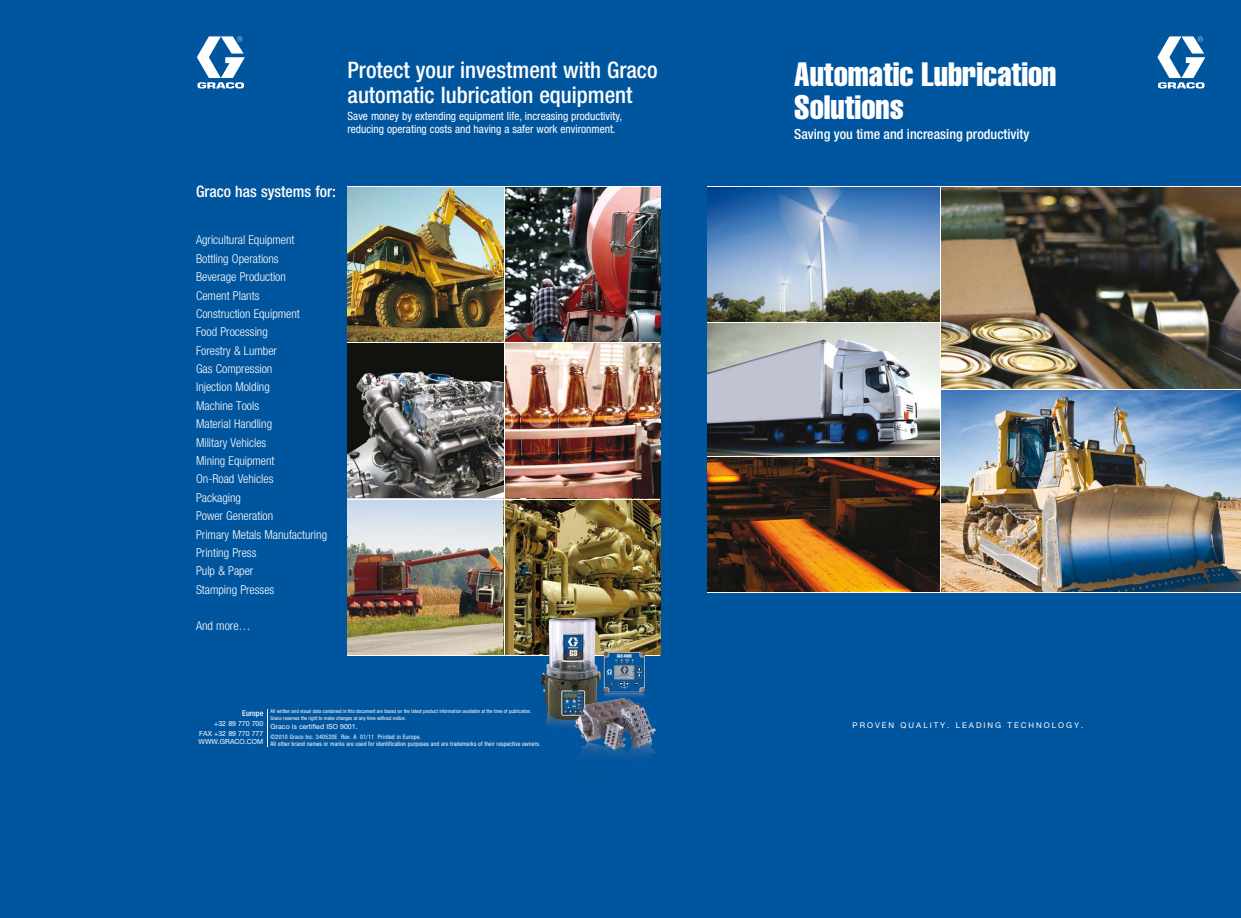
<style>
.page{position:relative;width:1241px;height:918px;background:#fff}
.page>*{position:absolute;margin:0;border:0;box-sizing:border-box;transform-origin:0 0}
.t1{font:33.25px/33.2px "Helvetica LT Std Comp";color:#fff}
.t2{font:500 condensed 22.75px/24.5px "Helvetica Neue LT Std";color:#fff}
.t3{font:500 condensed 15.75px "Helvetica Neue LT Std";color:#fff}
.t4{font:500 condensed 14px "Helvetica Neue LT Std";color:#fff}
.t5{font:300 condensed 12.25px/18.4px "Helvetica Neue LT Std";color:#fff}
.t6{font:condensed 11.38px/13.1px "Helvetica Neue LT Std";color:#fff}
.t7{font:7.88px "Helvetica Neue LT Std";letter-spacing:.25em;color:#fff}
.t8{font:500 condensed 7.88px "Helvetica Neue LT Std";color:#fff}
.t9{font:7px/9.6px "Helvetica Neue LT Std";color:#fff;text-align:right}
.t10{font:condensed 6.12px/7px "Helvetica Neue LT Std";letter-spacing:.01em;color:#fff}
.t11{font:condensed 5.25px/7px "Helvetica Neue LT Std";color:#fff}
</style>
<div class="page">
<div style="left:0;top:0;width:1240px;height:918px;background:#00559f"></div>
<img style="left:347px;top:187px;width:313px;height:467px">
<svg style="left:1157px;top:36px;width:48px;height:52px"></svg>
<svg style="left:197px;top:36px;width:48px;height:52px"></svg>
<img style="left:707px;top:187px;width:533px;height:405px">
<hr style="left:707px;top:186px;width:533px;height:1px;background:#fff">
<hr style="left:940px;top:389px;width:300px;height:1px;background:#fff">
<hr style="left:707px;top:322px;width:233px;height:1px;background:#fff">
<hr style="left:707px;top:456px;width:233px;height:1px;background:#fff">
<hr style="left:707px;top:592px;width:533px;height:1px;background:#fff">
<hr style="left:940px;top:186px;width:1px;height:407px;background:#fff">
<hr style="left:504px;top:186px;width:1px;height:469px;background:#fff">
<hr style="left:347px;top:186px;width:313px;height:1px;background:#fff">
<hr style="left:347px;top:342px;width:313px;height:1px;background:#fff">
<hr style="left:347px;top:499px;width:313px;height:1px;background:#fff">
<hr style="left:347px;top:654px;width:313px;height:1px;background:#fff">
<hr style="left:267px;top:709px;width:1px;height:38px;background:#fff">
<img style="left:603px;top:652px;width:42px;height:45px">
<img style="left:575px;top:618px;width:20px;height:47px">
<img style="left:600px;top:750px;width:24px;height:6px">
<img style="left:580px;top:750px;width:20px;height:5px">
<img style="left:574px;top:698px;width:81px;height:52px">
<h2 class="t2" style="left:347px;top:60px;width:311px">Protect your investment with Graco automatic lubrication equipment</h2>
<p class="t6" style="left:347px;top:110px;width:276px">Save money by extending equipment life, increasing productivity, reducing operating costs and having a safer work environment.</p>
<p class="t3" style="left:196px;top:186px;width:141px">Graco has systems for:</p>
<p class="t5" style="left:196px;top:232px;width:132px">Agricultural Equipment<br>Bottling Operations<br>Beverage Production<br>Cement Plants<br>Construction Equipment<br>Food Processing<br>Forestry &amp; Lumber<br>Gas Compression<br>Injection Molding<br>Machine Tools<br>Material Handling<br>Military Vehicles<br>Mining Equipment<br>On-Road Vehicles<br>Packaging<br>Power Generation<br>Primary Metals Manufacturing<br>Printing Press<br>Pulp &amp; Paper<br>Stamping Presses</p>
<p class="t5" style="left:196px;top:618px;width:56px">And more…</p>
<p class="t11" style="left:270px;top:708px;width:262px">All written and visual data contained in this document are based on the latest product information available at the time of publication.<br>Graco reserves the right to make changes at any time without notice.</p>
<p class="t10" style="left:270px;top:734px;width:271px">©2010 Graco Inc. 340520E Rev. A 01/11 Printed in Europe.<br>All other brand names or marks are used for identification purposes and are trademarks of their respective owners.</p>
<p class="t8" style="left:242px;top:711px;width:23px">Europe</p>
<p class="t9" style="left:199px;top:719px;width:66px">+32 89 770 700<br>FAX +32 89 770 777</p>
<p class="t9" style="left:198px;top:738px;width:66px">WWW.GRACO.COM</p>
<p class="t9" style="left:270px;top:723px;width:89px">Graco is certified ISO 9001.</p>
<h1 class="t1" style="left:794px;top:59px;width:264px">Automatic Lubrication<br>Solutions</h1>
<p class="t4" style="left:794px;top:129px;width:237px">Saving you time and increasing productivity</p>
<p class="t7" style="left:852px;top:722px;width:232px">PROVEN QUALITY. LEADING TECHNOLOGY.</p>
</div>
